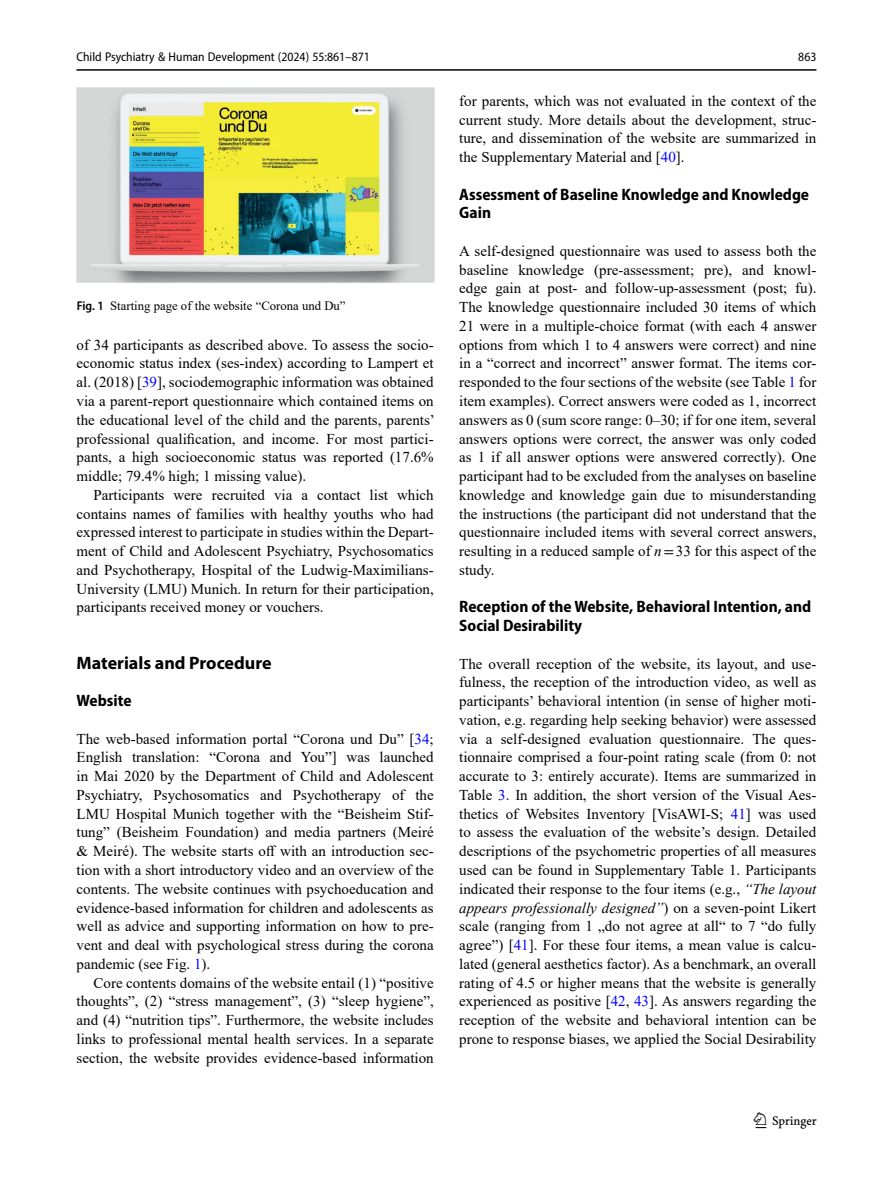
<style>
.page{position:relative;width:893px;height:1187px;background:#fff}
.page>*{position:absolute;margin:0;border:0;box-sizing:border-box;transform-origin:0 0}
.t1{font:22.5px "Springnew";color:#000}
.Head_1{font:700 18px "Myriad Pro";color:#000}
.Head_2{font:700 semi-condensed 16.5px/18.8px "Myriad Pro";color:#000}
.Head_2_After_1{font:700 semi-condensed 16.5px "Myriad Pro";color:#000}
.Body_Text{font:15px/18.8px "Times New Roman";color:#000;text-align:justify}
.Body_Text_Indent{font:15px/18.8px "Times New Roman";color:#000;text-align:justify}
.t2{font:semi-condensed 12.75px "Myriad Pro";color:#000}
.Figure_Caption{font:12.75px "Times New Roman";color:#000}
.s1{font-family:"Myriad Pro";font-weight:600;font-stretch:semi-condensed}
.s2{color:#00f}
.s3{font-style:italic}
.s4{font-family:"STIX"}
</style>
<div class="page">
<hr style="left:77px;top:69px;width:739px;height:2px;background:#000">
<img style="left:77px;top:87px;width:357px;height:195px">
<p class="t2" style="left:77px;top:49px;width:295px">Child Psychiatry &amp; Human Development (2024) 55:861–871</p>
<p class="Figure_Caption" style="left:77px;top:296px;width:270px"><span class="s1">Fig. 1</span> Starting page of the website “Corona und Du”</p>
<p class="Body_Text_Indent" style="left:77px;top:335px;width:360px">of 34 participants as described above. To assess the socio&shy;economic status index (ses-index) according to Lampert et al. (2018) [<span class="s2">39</span>], sociodemographic information was obtained via a parent-report questionnaire which contained items on the educational level of the child and the parents, parents’ professional qualification, and income. For most partici&shy;pants, a high socioeconomic status was reported (17.6% middle; 79.4% high; 1 missing value).</p>
<p class="Body_Text_Indent" style="left:77px;top:485px;width:359px;text-indent:17px">Participants were recruited via a contact list which contains names of families with healthy youths who had expressed interest to participate in studies within the Depart&shy;ment of Child and Adolescent Psychiatry, Psychosomatics and Psychotherapy, Hospital of the Ludwig-Maximilians-University (LMU) Munich. In return for their participation, participants received money or vouchers.</p>
<p class="Head_1" style="left:77px;top:650px;width:197px">Materials and Procedure</p>
<p class="Head_2_After_1" style="left:77px;top:690px;width:57px">Website</p>
<p class="Body_Text" style="left:77px;top:728px;width:359px">The web-based information portal “Corona und Du” [<span class="s2">34</span>; English translation: “Corona and You”] was launched in Mai 2020 by the Department of Child and Adolescent Psychiatry, Psychosomatics and Psychotherapy of the LMU Hospital Munich together with the “Beisheim Stif&shy;tung” (Beisheim Foundation) and media partners (Meiré &amp; Meiré). The website starts off with an introduction sec&shy;tion with a short introductory video and an overview of the contents. The website continues with psychoeducation and evidence-based information for children and adolescents as well as advice and supporting information on how to pre&shy;vent and deal with psychological stress during the corona pandemic (see Fig. <span class="s2">1</span>).</p>
<p class="Body_Text_Indent" style="left:77px;top:972px;width:359px;text-indent:17px">Core contents domains of the website entail (1) “positive thoughts”, (2) “stress management”, (3) “sleep hygiene”, and (4) “nutrition tips”. Furthermore, the website includes links to professional mental health services. In a separate section, the website provides evidence-based information</p>
<p class="t2" style="left:798px;top:49px;width:20px">863</p>
<p class="Body_Text_Indent" style="left:459px;top:91px;width:359px">for parents, which was not evaluated in the context of the current study. More details about the development, struc&shy;ture, and dissemination of the website are summarized in the Supplementary Material and [<span class="s2">40</span>].</p>
<p class="Head_2" style="left:459px;top:184px;width:351px">Assessment of Baseline Knowledge and Knowledge<br>Gain</p>
<p class="Body_Text" style="left:459px;top:241px;width:359px">A self-designed questionnaire was used to assess both the baseline knowledge (pre-assessment; pre), and knowl&shy;edge gain at post- and follow-up-assessment (post; fu).<br>The knowledge questionnaire included 30 items of which 21 were in a multiple-choice format (with each 4 answer options from which 1 to 4 answers were correct) and nine in a “correct and incorrect” answer format. The items cor&shy;responded to the four sections of the website (see Table <span class="s2">1</span> for item examples). Correct answers were coded as 1, incorrect answers as 0 (sum score range: 0–30; if for one item, several answers options were correct, the answer was only coded as 1 if all answer options were answered correctly). One participant had to be excluded from the analyses on baseline knowledge and knowledge gain due to misunderstanding the instructions (the participant did not understand that the questionnaire included items with several correct answers, resulting in a reduced sample of <span class="s3">n</span><span class="s4">=</span>33 for this aspect of the study.</p>
<p class="Head_2" style="left:459px;top:597px;width:354px">Reception of the Website, Behavioral Intention, and<br>Social Desirability</p>
<p class="Body_Text" style="left:459px;top:653px;width:359px">The overall reception of the website, its layout, and use&shy;fulness, the reception of the introduction video, as well as participants’ behavioral intention (in sense of higher moti&shy;vation, e.g. regarding help seeking behavior) were assessed via a self-designed evaluation questionnaire. The ques&shy;tionnaire comprised a four-point rating scale (from 0: not accurate to 3: entirely accurate). Items are summarized in Table <span class="s2">3</span>. In addition, the short version of the Visual Aes&shy;thetics of Websites Inventory [VisAWI-S; <span class="s2">41</span>] was used to assess the evaluation of the website’s design. Detailed descriptions of the psychometric properties of all measures used can be found in Supplementary Table 1. Participants indicated their response to the four items (e.g., <span class="s3">“The layout appears professionally designed”</span>) on a seven-point Likert scale (ranging from 1 „do not agree at all“ to 7 “do fully agree”) [<span class="s2">41</span>]. For these four items, a mean value is calcu&shy;lated (general aesthetics factor). As a benchmark, an overall rating of 4.5 or higher means that the website is generally experienced as positive [<span class="s2">42</span>, <span class="s2">43</span>]. As answers regarding the reception of the website and behavioral intention can be prone to response biases, we applied the Social Desirability</p>
<h1 class="t1" style="left:756px;top:1107px;width:63px">1 3</h1>
</div>
